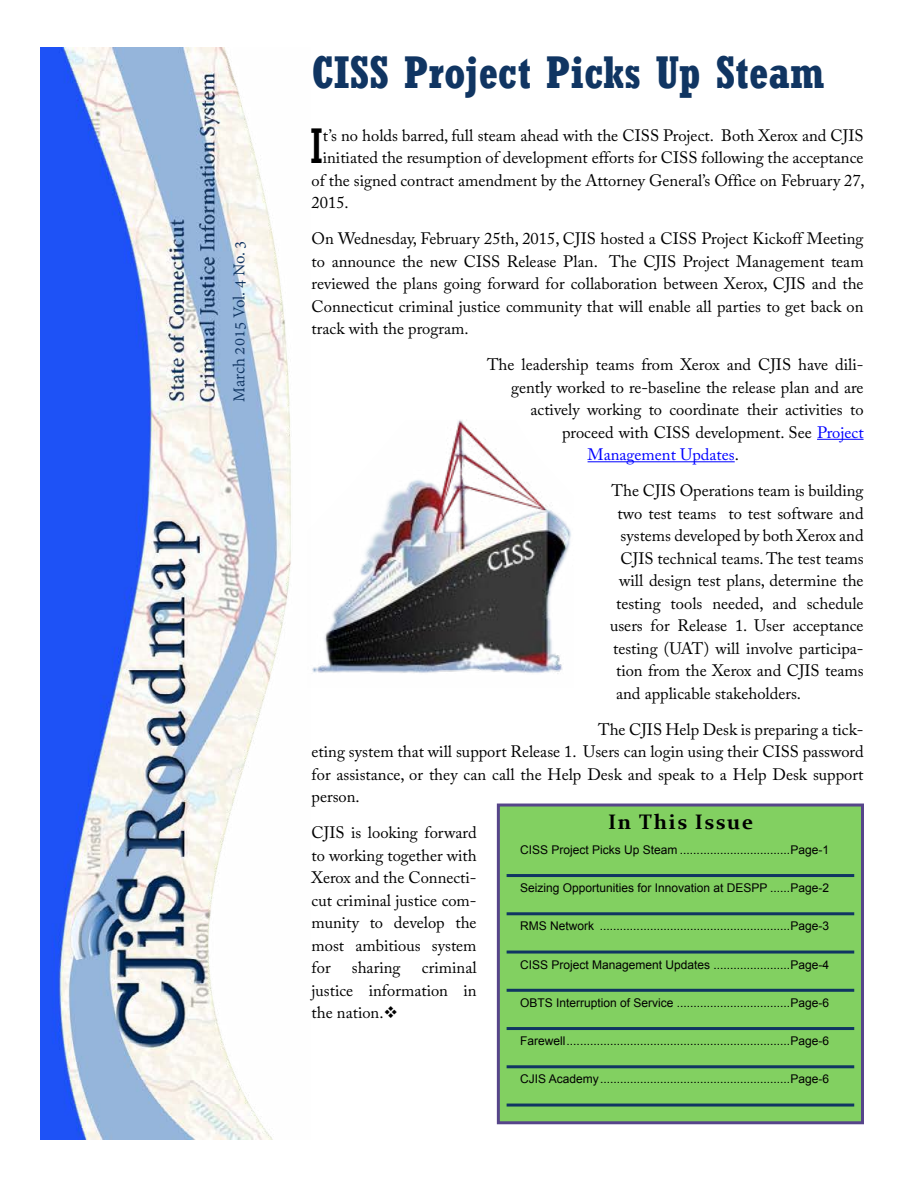
<style>
.page{position:relative;width:918px;height:1188px;background:#fff}
.page>*{position:absolute;margin:0;border:0;box-sizing:border-box;transform-origin:0 0}
.t1{font:condensed 47.1px "Rockwell";color:#000}
.t2{font:700 condensed 45px "Rockwell";color:#103562}
.t3{font:700 21px "Constantia";letter-spacing:.08em;color:#000}
.t4{font:18px "Adobe Devanagari";letter-spacing:-.01em;color:#103562}
.t5{font:16.5px/22.5px "Adobe Caslon Pro";color:#000;text-align:justify}
.t6{font:16.5px "Adobe Caslon Pro";color:#00f}
.t7{font:12px "Arial";color:#000}
.s1{color:#00f}
.s2{color:#000}
</style>
<div class="page">
<img style="left:40px;top:48px;width:251px;height:1091px">
<hr style="left:817px;top:439px;width:47px;height:1px;background:#00f">
<hr style="left:588px;top:461px;width:147px;height:1px;background:#00f">
<img style="left:312px;top:420px;width:259px;height:254px">
<div style="left:498px;top:805px;width:364px;height:318px;background:#82d061"></div>
<hr style="left:507px;top:874px;width:347px;height:3px;background:#103562">
<hr style="left:507px;top:912px;width:347px;height:3px;background:#103562">
<hr style="left:507px;top:951px;width:347px;height:3px;background:#103562">
<hr style="left:507px;top:989px;width:347px;height:3px;background:#103562">
<hr style="left:507px;top:1027px;width:347px;height:3px;background:#103562">
<hr style="left:507px;top:1065px;width:347px;height:3px;background:#103562">
<hr style="left:507px;top:1104px;width:347px;height:3px;background:#103562">
<div style="left:497px;top:804px;width:367px;height:320px;border:3px solid #56458a"></div>
<p class="t4" style="left:229px;top:402px;width:163px;rotate:-90deg">March 2015 Vol. 4 No. 3</p>
<h2 class="t2" style="left:312px;top:45px;width:515px">CISS Project Picks Up Steam</h2>
<h1 class="t1" style="left:311px;top:119px;width:14px">I</h1>
<p class="t5" style="left:323px;top:124px;width:542px">t’s no holds barred, full steam ahead with the CISS Project. Both Xerox and CJIS</p>
<p class="t5" style="left:323px;top:146px;width:542px">initiated the resumption of development efforts for CISS following the acceptance</p>
<p class="t5" style="left:312px;top:169px;width:555px">of the signed contract amendment by the Attorney General’s Office on February 27,</p>
<p class="t5" style="left:312px;top:191px;width:39px">2015.</p>
<p class="t5" style="left:312px;top:227px;width:554px">On Wednesday, February 25th, 2015, CJIS hosted a CISS Project Kickoff Meeting to announce the new CISS Release Plan. The CJIS Project Management team reviewed the plans going forward for collaboration between Xerox, CJIS and the Connecticut criminal justice community that will enable all parties to get back on track with the program.</p>
<p class="t5" style="left:487px;top:353px;width:378px">The leadership teams from Xerox and CJIS have dili-</p>
<p class="t5" style="left:511px;top:376px;width:354px">gently worked to re-baseline the release plan and are</p>
<p class="t5" style="left:531px;top:398px;width:335px">actively working to coordinate their activities to</p>
<p class="t5" style="left:562px;top:421px;width:303px">proceed with CISS development. See <span class="s1">Project</span></p>
<p class="t6" style="left:588px;top:445px;width:153px">Management Updates<span class="s2">.</span></p>
<p class="t5" style="left:612px;top:479px;width:254px">The CJIS Operations team is building</p>
<p class="t5" style="left:618px;top:502px;width:248px">two test teams to test software and</p>
<p class="t5" style="left:621px;top:524px;width:245px">systems developed by both Xerox and</p>
<p class="t5" style="left:621px;top:547px;width:245px">CJIS technical teams. The test teams</p>
<p class="t5" style="left:619px;top:569px;width:246px">will design test plans, determine the</p>
<p class="t5" style="left:616px;top:592px;width:249px">testing tools needed, and schedule</p>
<p class="t5" style="left:610px;top:614px;width:255px">users for Release 1. User acceptance</p>
<p class="t5" style="left:613px;top:637px;width:252px">testing (UAT) will involve participa-</p>
<p class="t5" style="left:616px;top:659px;width:249px">tion from the Xerox and CJIS teams</p>
<p class="t5" style="left:616px;top:682px;width:187px">and applicable stakeholders.</p>
<p class="t5" style="left:312px;top:718px;width:554px;text-indent:287px">The CJIS Help Desk is preparing a tick&shy;eting system that will support Release 1. Users can login using their CISS password for assistance, or they can call the Help Desk and speak to a Help Desk support person.</p>
<p class="t5" style="left:312px;top:821px;width:167px">CJIS is looking forward to working together with Xerox and the Connecti&shy;cut criminal justice com&shy;munity to develop the most ambitious system for</p>
<p class="t3" style="left:608px;top:807px;width:147px">In This Issue</p>
<p class="t7" style="left:520px;top:842px;width:310px">CISS Project Picks Up Steam .................................Page-1</p>
<p class="t7" style="left:520px;top:880px;width:310px">Seizing Opportunities for Innovation at DESPP ......Page-2</p>
<p class="t7" style="left:520px;top:918px;width:310px">RMS Network .........................................................Page-3</p>
<p class="t7" style="left:520px;top:956px;width:310px">CISS Project Management Updates .......................Page-4</p>
<p class="t7" style="left:520px;top:995px;width:310px">OBTS Interruption of Service ..................................Page-6</p>
<p class="t7" style="left:520px;top:1033px;width:310px">Farewell ...................................................................Page-6</p>
<p class="t7" style="left:520px;top:1071px;width:310px">CJIS Academy .........................................................Page-6</p>
<p class="t5" style="left:312px;top:956px;width:167px;text-indent:110px">criminal justice information in the nation.❖</p>
<p class="t5" style="left:352px;top:956px;width:50px">sharing</p>
</div>
